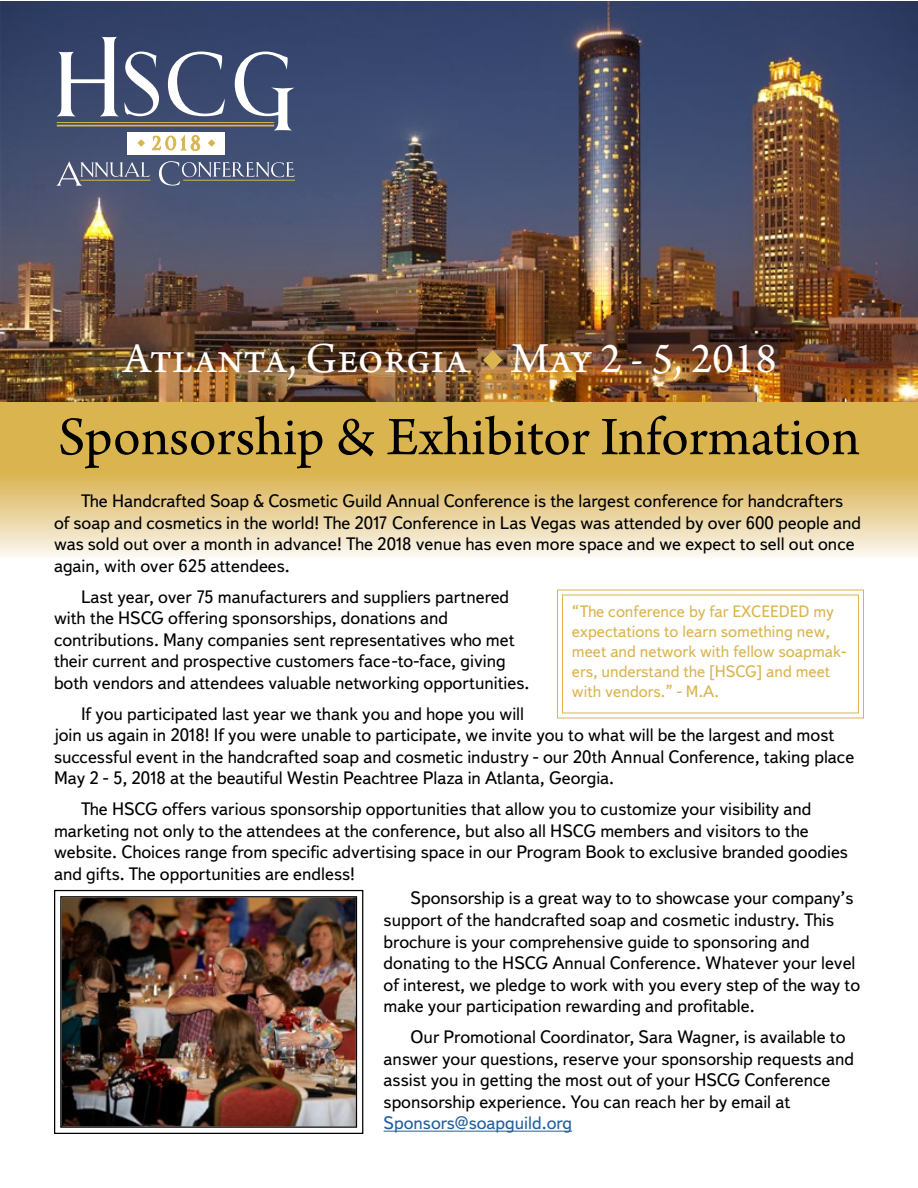
<style>
.page{position:relative;width:918px;height:1188px;background:#fff}
.page>*{position:absolute;margin:0;border:0;box-sizing:border-box;transform-origin:0 0}
.t1{font:57px "Arno Pro";letter-spacing:.01em;color:#000}
.t2{font:45px "Arno Pro";color:#fff}
.t3{font:18px/21.6px "Textbook New";color:#000}
.t4{font:18px "Textbook New";color:#215e9e}
.t5{font:16.5px/19.8px "Textbook New";color:#dab44f}
</style>
<div class="page">
<div style="left:0;top:473px;width:918px;height:86px;background:linear-gradient(to bottom,#d9b350,#fbf8f2)"></div>
<hr style="left:384px;top:1131px;width:188px;height:1px;background:#215e9e">
<div style="left:0;top:400px;width:918px;height:74px;background:#dab44f"></div>
<img style="left:0;top:1px;width:918px;height:400px">
<div style="left:128px;top:132px;width:97px;height:22px;background:#fff"></div>
<svg style="left:137px;top:139px;width:8px;height:8px"></svg>
<svg style="left:208px;top:139px;width:7px;height:8px"></svg>
<svg style="left:151px;top:135px;width:49px;height:16px"></svg>
<hr style="left:57px;top:122px;width:217px;height:1px;background:#d9b44f">
<svg style="left:57px;top:37px;width:102px;height:79px"></svg>
<svg style="left:168px;top:52px;width:57px;height:64px"></svg>
<svg style="left:235px;top:52px;width:60px;height:78px"></svg>
<svg style="left:56px;top:161px;width:94px;height:25px;background:#666d88"></svg>
<svg style="left:159px;top:161px;width:136px;height:25px;background:#606c88"></svg>
<hr style="left:57px;top:125px;width:217px;height:2px;background:#d9b44f">
<hr style="left:80px;top:180px;width:71px;height:1px;background:#d9b44f">
<hr style="left:183px;top:180px;width:112px;height:1px;background:#d9b44f">
<svg style="left:557px;top:589px;width:307px;height:130px"></svg>
<svg style="left:483px;top:350px;width:19px;height:20px"></svg>
<img style="left:54px;top:889px;width:310px;height:245px">
<div style="left:60px;top:896px;width:297px;height:232px;border:1px solid #000"></div>
<h2 class="t2" style="left:123px;top:333px;width:655px">Atlanta, Georgia May 2 - 5, 2018</h2>
<h1 class="t1" style="left:58px;top:404px;width:803px">Sponsorship &amp; Exhibitor Information</h1>
<p class="t3" style="left:54px;top:490px;width:809px;text-indent:27px">The Handcrafted Soap &amp; Cosmetic Guild Annual Conference is the largest conference for handcrafters of soap and cosmetics in the world! The 2017 Conference in Las Vegas was attended by over 600 people and was sold out over a month in advance! The 2018 venue has even more space and we expect to sell out once again, with over 625 attendees.</p>
<p class="t3" style="left:54px;top:585px;width:477px;text-indent:27px">Last year, over 75 manufacturers and suppliers partnered with the HSCG offering sponsorships, donations and contributions. Many companies sent representatives who met their current and prospective customers face-to-face, giving both vendors and attendees valuable networking opportunities.</p>
<p class="t3" style="left:54px;top:702px;width:802px;text-indent:27px">If you participated last year we thank you and hope you will<br>join us again in 2018! If you were unable to participate, we invite you to what will be the largest and most successful event in the handcrafted soap and cosmetic industry - our 20th Annual Conference, taking place May 2 - 5, 2018 at the beautiful Westin Peachtree Plaza in Atlanta, Georgia.</p>
<p class="t3" style="left:54px;top:798px;width:796px;text-indent:27px">The HSCG offers various sponsorship opportunities that allow you to customize your visibility and marketing not only to the attendees at the conference, but also all HSCG members and visitors to the website. Choices range from specific advertising space in our Program Book to exclusive branded goodies and gifts. The opportunities are endless!</p>
<p class="t3" style="left:384px;top:887px;width:478px;text-indent:27px">Sponsorship is a great way to to showcase your company’s support of the handcrafted soap and cosmetic industry. This brochure is your comprehensive guide to sponsoring and donating to the HSCG Annual Conference. Whatever your level of interest, we pledge to work with you every step of the way to make your participation rewarding and profitable.</p>
<p class="t3" style="left:384px;top:1026px;width:472px;text-indent:27px">Our Promotional Coordinator, Sara Wagner, is available to answer your questions, reserve your sponsorship requests and assist you in getting the most out of your HSCG Conference sponsorship experience. You can reach her by email at</p>
<p class="t4" style="left:384px;top:1112px;width:190px">Sponsors@soapguild.org</p>
<p class="t5" style="left:572px;top:602px;width:276px">“The conference by far EXCEEDED my expectations to learn something new, meet and network with fellow soapmak&shy;ers, understand the [HSCG] and meet with vendors.” - M.A.</p>
</div>
